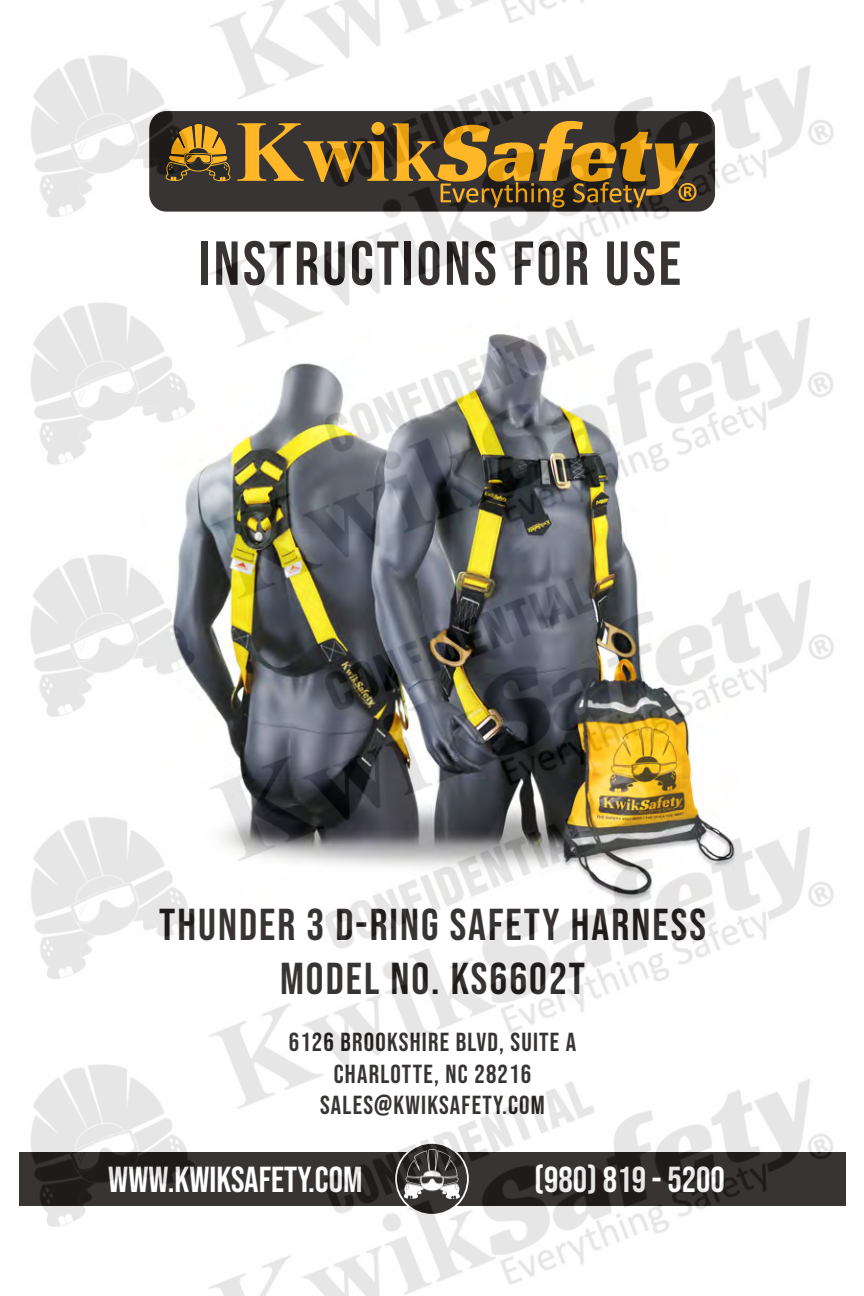
<style>
.page{position:relative;width:864px;height:1296px;background:#fff}
.page>*{position:absolute;margin:0;border:0;box-sizing:border-box;transform-origin:0 0}
.t1{font:62px "Bebas Neue";letter-spacing:.045em;color:#241f1f}
.t2{font:44.4px/53.4px "Bebas Neue";letter-spacing:.045em;color:#241f1f;text-align:center}
.t3{font:36px "Bebas Neue";color:#fff}
.t4{font:26px/31.2px "Bebas Neue";letter-spacing:.045em;color:#241f1f;text-align:center}
</style>
<div class="page">
<img style="left:19px;top:0;width:827px;height:1296px">
<h1 class="t1" style="left:199px;top:228px;width:484px">INSTRUCTIONS FOR USE</h1>
<h2 class="t2" style="left:159px;top:898px;width:548px">THUNDER 3 D-RING SAFETY HARNESS<br>MODEL NO. KS6602T</h2>
<p class="t4" style="left:289px;top:1027px;width:289px">6126 BROOKSHIRE BLVD, SUITE A<br>CHARLOTTE, NC 28216<br>SALES@KWIKSAFETY.COM</p>
<h3 class="t3" style="left:108px;top:1159px;width:256px">WWW.KWIKSAFETY.COM</h3>
<h3 class="t3" style="left:534px;top:1159px;width:192px">(980) 819 - 5200</h3>
</div>
